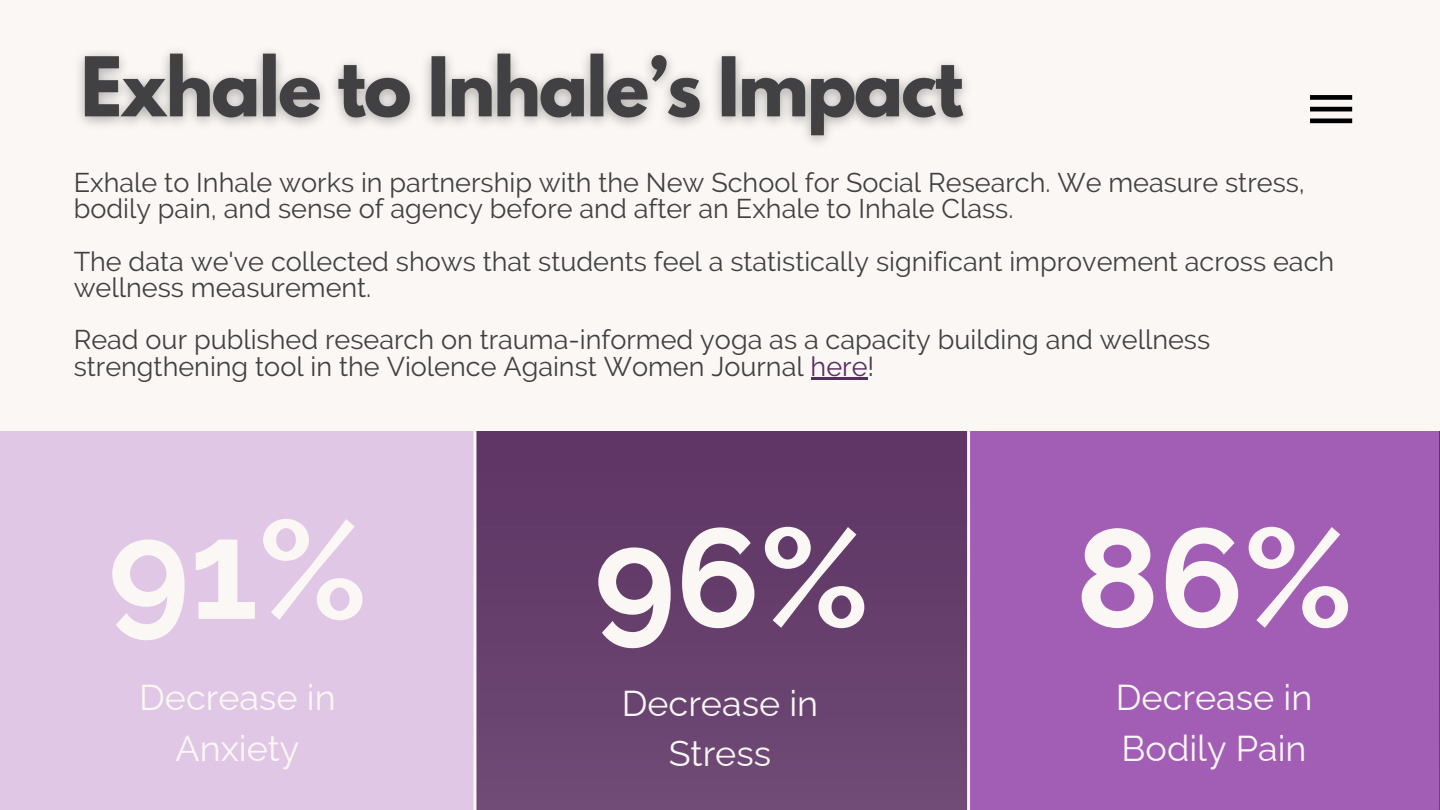
<style>
.page{position:relative;width:1440px;height:810px;background:#fff}
.page>*{position:absolute;margin:0;border:0;box-sizing:border-box;transform-origin:0 0}
.t1{font:700 138.9px "Raleway";color:#faf7f4}
.t2{font:36px/50.2px "Raleway";color:#faf7f4;text-align:center}
.t3{font:27px/26.2px "Raleway";color:#414042}
.s1{color:#582d5f}
</style>
<div class="page">
<img style="left:0;top:0;width:1440px;height:810px">
<svg style="left:1310px;top:95px;width:42px;height:28px"></svg>
<div style="left:0;top:431px;width:475px;height:379px;background:#e0c7e6"></div>
<img style="left:67px;top:39px;width:913px;height:116px">
<hr style="left:811px;top:377px;width:57px;height:2px;background:#582d5f">
<div style="left:969px;top:431px;width:470px;height:379px;background:#a25eb5"></div>
<hr style="left:473px;top:431px;width:3px;height:379px;background:#faf7f4">
<hr style="left:967px;top:431px;width:3px;height:379px;background:#faf7f4">
<p class="t3" style="left:74px;top:169px;width:1233px">Exhale to Inhale works in partnership with the New School for Social Research. We measure stress, bodily pain, and sense of agency before and after an Exhale to Inhale Class.</p>
<p class="t3" style="left:74px;top:248px;width:1262px">The data we've collected shows that students feel a statistically significant improvement across each wellness measurement.</p>
<p class="t3" style="left:74px;top:327px;width:1138px">Read our published research on trauma-informed yoga as a capacity building and wellness strengthening tool in the Violence Against Women Journal <span class="s1">here</span>!</p>
<p class="t1" style="left:108px;top:488px;width:261px">91%</p>
<p class="t2" style="left:139px;top:672px;width:198px">Decrease in<br>Anxiety</p>
<h1 class="t1" style="left:594px;top:496px;width:277px">96%</h1>
<h3 class="t2" style="left:622px;top:678px;width:198px">Decrease in<br>Stress</h3>
<h1 class="t1" style="left:1076px;top:496px;width:279px">86%</h1>
<h3 class="t2" style="left:1116px;top:672px;width:198px;text-align:left">Decrease in<br>Bodily Pain</h3>
</div>
